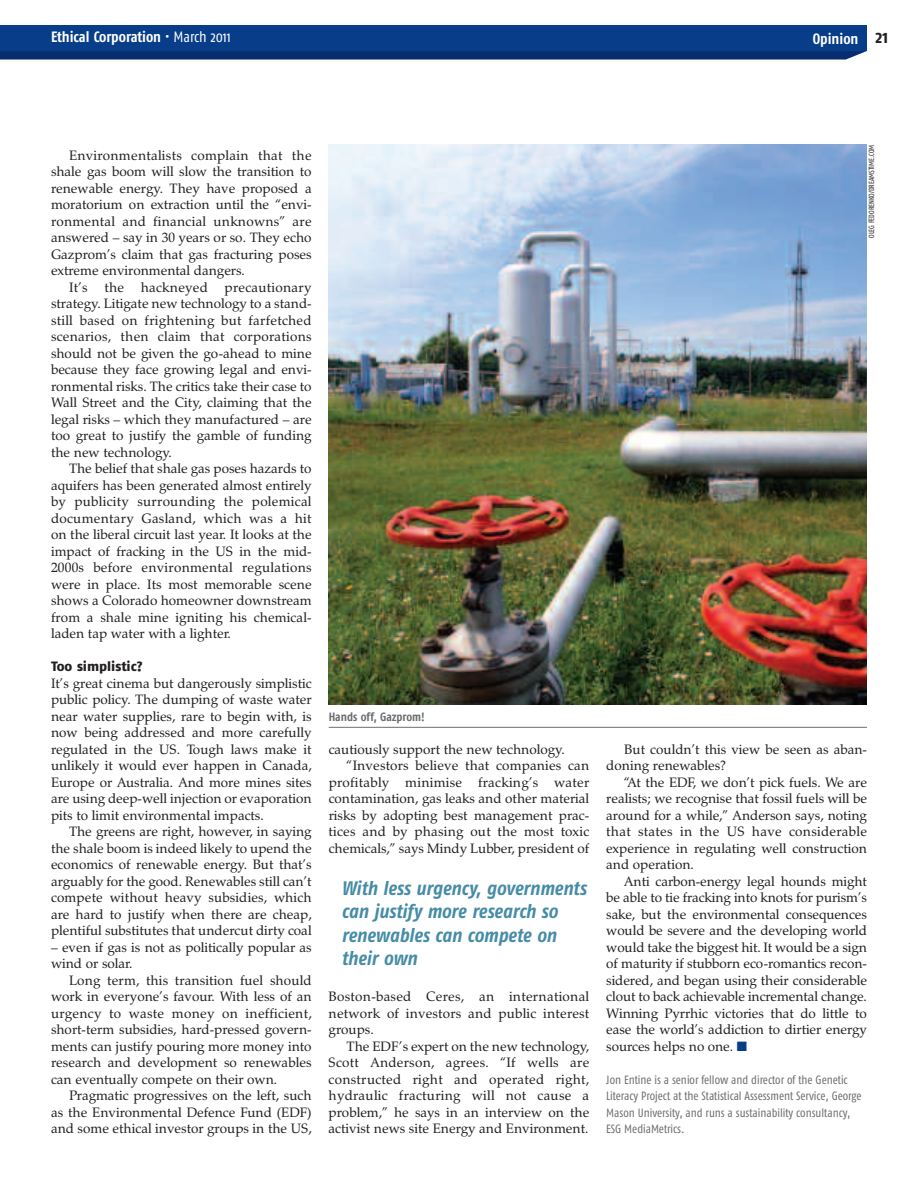
<style>
.page{position:relative;width:918px;height:1188px;background:#fff}
.page>*{position:absolute;margin:0;border:0;box-sizing:border-box;transform-origin:0 0}
.t1{font:italic 700 19.5px/23.2px "Fago Co";color:#468ca6}
.t2{font:700 15px "Fago Co";color:#fff}
.t3{font:13.5px/16.5px "Zapf Calligraphic 801 BT";color:#231f20;text-align:justify}
.t4{font:13.5px "Zapf Calligraphic 801 BT";letter-spacing:.02em;color:#231f20}
.t5{font:13.5px "Fago No Exb Tf";color:#231f20}
.t6{font:12px/16.5px "Fago Co";color:#6c6d70}
.t7{font:700 12px "Fago Co";color:#6c6d70}
.t8{font:7.5px "Fago Co";color:#231f20}
.s1{font-weight:400}
.s2{font-size:18px;color:#231f20}
.s3{color:#083e89}
</style>
<div class="page">
<svg style="left:0;top:51px;width:867px;height:9px;background:#153a78"></svg>
<div style="left:0;top:26px;width:867px;height:25px;background:#083e89"></div>
<img style="left:329px;top:145px;width:538px;height:559px">
<hr style="left:329px;top:727px;width:538px;height:1px;background:#6c6d70">
<p class="t2" style="left:51px;top:32px;width:181px">Ethical Corporation <span class="s1">• March 2011</span></p>
<p class="t2" style="left:813px;top:33px;width:77px">Opinion <span class="s2">21</span></p>
<p class="t3" style="left:51px;top:148px;width:262px;text-indent:18px">Environmentalists complain that the shale gas boom will slow the transition to renewable energy. They have proposed a moratorium on extraction until the “envi&shy;ronmental and financial unknowns” are answered – say in 30 years or so. They echo Gazprom’s claim that gas fracturing poses extreme environmental dangers.</p>
<p class="t3" style="left:51px;top:280px;width:262px;text-indent:18px">It’s the hackneyed precautionary strategy. Litigate new technology to a stand&shy;still based on frightening but farfetched scenarios, then claim that corporations should not be given the go-ahead to mine because they face growing legal and envi&shy;ronmental risks. The critics take their case to Wall Street and the City, claiming that the legal risks – which they manufactured – are too great to justify the gamble of funding the new technology.</p>
<p class="t3" style="left:51px;top:462px;width:262px;text-indent:18px">The belief that shale gas poses hazards to aquifers has been generated almost entirely by publicity surrounding the polemical documentary Gasland, which was a hit on the liberal circuit last year. It looks at the impact of fracking in the US in the mid-2000s before environmental regulations were in place. Its most memorable scene shows a Colorado homeowner downstream from a shale mine igniting his chemical&shy;laden tap water with a lighter.</p>
<p class="t5" style="left:51px;top:661px;width:93px">Too simplistic?</p>
<p class="t3" style="left:51px;top:676px;width:262px">It’s great cinema but dangerously simplistic public policy. The dumping of waste water near water supplies, rare to begin with, is now being addressed and more carefully regulated in the US. Tough laws make it unlikely it would ever happen in Canada, Europe or Australia. And more mines sites are using deep-well injection or evaporation pits to limit environmental impacts.</p>
<p class="t3" style="left:51px;top:825px;width:262px;text-indent:18px">The greens are right, however, in saying the shale boom is indeed likely to upend the economics of renewable energy. But that’s arguably for the good. Renewables still can’t compete without heavy subsidies, which are hard to justify when there are cheap, plentiful substitutes that undercut dirty coal</p>
<p class="t3" style="left:51px;top:940px;width:262px">– even if gas is not as politically popular as wind or solar.</p>
<p class="t3" style="left:51px;top:973px;width:262px;text-indent:18px">Long term, this transition fuel should work in everyone’s favour. With less of an urgency to waste money on inefficient, short-term subsidies, hard-pressed govern&shy;ments can justify pouring more money into research and development so renewables can eventually compete on their own.</p>
<p class="t3" style="left:51px;top:1089px;width:262px;text-indent:18px">Pragmatic progressives on the left, such as the Environmental Defence Fund (EDF) and some ethical investor groups in the US,</p>
<p class="t8" style="left:869px;top:238px;width:95px;rotate:-90deg">OLEG FEDORENKO/DREAMSTIME.COM</p>
<p class="t7" style="left:329px;top:712px;width:98px">Hands off, Gazprom!</p>
<p class="t3" style="left:329px;top:742px;width:238px">cautiously support the new technology.</p>
<p class="t3" style="left:347px;top:759px;width:244px">“Investors believe that companies can</p>
<p class="t4" style="left:329px;top:777px;width:262px">profitably minimise fracking’s water</p>
<p class="t3" style="left:329px;top:792px;width:262px">contamination, gas leaks and other material</p>
<p class="t3" style="left:329px;top:808px;width:262px">risks by adopting best management prac-</p>
<p class="t3" style="left:329px;top:825px;width:262px">tices and by phasing out the most toxic</p>
<p class="t3" style="left:329px;top:841px;width:262px">chemicals,” says Mindy Lubber, president of</p>
<h1 class="t1" style="left:341px;top:878px;width:246px">With less urgency, governments can justify more research so renewables can compete on their own</h1>
<p class="t3" style="left:329px;top:990px;width:262px">Boston-based Ceres, an international network of investors and public interest groups.</p>
<p class="t3" style="left:329px;top:1039px;width:262px;text-indent:18px">The EDF’s expert on the new technology, Scott Anderson, agrees. “If wells are constructed right and operated right, hydraulic fracturing will not cause a problem,” he says in an interview on the activist news site Energy and Environment.</p>
<p class="t3" style="left:606px;top:742px;width:262px;text-indent:18px">But couldn’t this view be seen as aban&shy;doning renewables?</p>
<p class="t3" style="left:606px;top:775px;width:262px;text-indent:18px">“At the EDF, we don’t pick fuels. We are realists; we recognise that fossil fuels will be around for a while,” Anderson says, noting that states in the US have considerable experience in regulating well construction and operation.</p>
<p class="t3" style="left:606px;top:874px;width:262px;text-indent:18px">Anti carbon-energy legal hounds might be able to tie fracking into knots for purism’s sake, but the environmental consequences would be severe and the developing world would take the biggest hit. It would be a sign of maturity if stubborn eco-romantics recon&shy;sidered, and began using their considerable clout to back achievable incremental change.<br>Winning Pyrrhic victories that do little to ease the world’s addiction to dirtier energy sources helps no one. <span class="s3">■</span></p>
<p class="t6" style="left:606px;top:1072px;width:257px">Jon Entine is a senior fellow and director of the Genetic Literacy Project at the Statistical Assessment Service, George Mason University, and runs a sustainability consultancy, ESG MediaMetrics.</p>
</div>
